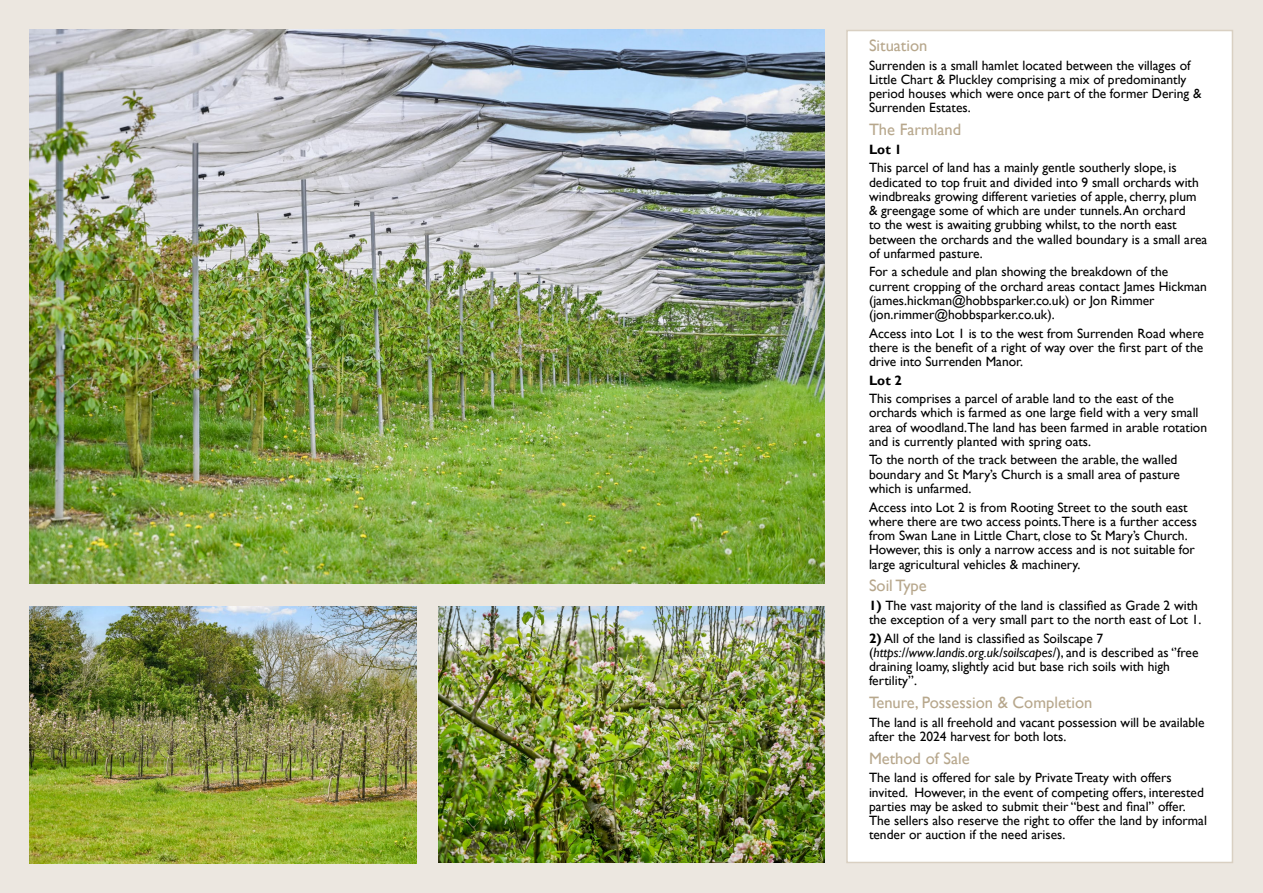
<style>
.page{position:relative;width:1263px;height:893px;background:#ece7e0}
.page>*{position:absolute;margin:0;border:0;box-sizing:border-box;transform-origin:0 0}
.t1{font:16.5px "Gill Sans";color:#b7a78c}
.t2{font:13.5px/14.2px "Gill Sans";color:#000}
.t3{font:700 13.5px "Gill Sans";color:#000}
.s1{font-weight:700}
.s2{font-style:italic}
</style>
<div class="page">
<img style="left:30px;top:30px;width:795px;height:554px">
<img style="left:30px;top:607px;width:387px;height:256px">
<img style="left:438px;top:607px;width:387px;height:256px">
<div style="left:847px;top:31px;width:385px;height:831px;background:#fff"></div>
<div style="left:846px;top:30px;width:387px;height:833px;border:2px solid #d9d0c2"></div>
<p class="t1" style="left:869px;top:36px;width:60px">Situation</p>
<p class="t2" style="left:869px;top:58px;width:334px">Surrenden is a small hamlet located between the villages of Little Chart &amp; Pluckley comprising a mix of predominantly period houses which were once part of the former Dering &amp; Surrenden Estates.</p>
<p class="t1" style="left:869px;top:120px;width:94px">The Farmland</p>
<p class="t3" style="left:869px;top:141px;width:35px">Lot 1</p>
<p class="t2" style="left:869px;top:161px;width:340px">This parcel of land has a mainly gentle southerly slope, is dedicated to top fruit and divided into 9 small orchards with windbreaks growing different varieties of apple, cherry, plum &amp; greengage some of which are under tunnels. An orchard<br>to the west is awaiting grubbing whilst, to the north east between the orchards and the walled boundary is a small area of unfarmed pasture.</p>
<p class="t2" style="left:869px;top:265px;width:339px">For a schedule and plan showing the breakdown of the current cropping of the orchard areas contact James Hickman (james.hickman@hobbsparker.co.uk) or Jon Rimmer (jon.rimmer@hobbsparker.co.uk).</p>
<p class="t2" style="left:869px;top:326px;width:336px;text-align:justify">Access into Lot 1 is to the west from Surrenden Road where there is the benefit of a right of way over the first part of the drive into Surrenden Manor.</p>
<p class="t3" style="left:869px;top:372px;width:35px">Lot 2</p>
<p class="t2" style="left:869px;top:392px;width:340px">This comprises a parcel of arable land to the east of the orchards which is farmed as one large field with a very small area of woodland.The land has been farmed in arable rotation and is currently planted with spring oats.</p>
<p class="t2" style="left:869px;top:453px;width:312px">To the north of the track between the arable, the walled boundary and St Mary’s Church is a small area of pasture which is unfarmed.</p>
<p class="t2" style="left:869px;top:500px;width:329px">Access into Lot 2 is from Rooting Street to the south east where there are two access points.There is a further access from Swan Lane in Little Chart, close to St Mary’s Church.<br>However, this is only a narrow access and is not suitable for large agricultural vehicles &amp; machinery.</p>
<p class="t1" style="left:869px;top:576px;width:59px">Soil Type</p>
<p class="t2" style="left:869px;top:598px;width:334px"><span class="s1">1)</span> The vast majority of the land is classified as Grade 2 with the exception of a very small part to the north east of Lot 1.</p>
<p class="t2" style="left:869px;top:631px;width:331px"><span class="s1">2)</span> All of the land is classified as Soilscape 7 (<span class="s2">https://www.landis.org.uk/soilscapes/</span>), and is described as ‘’free draining loamy, slightly acid but base rich soils with high fertility’’.</p>
<p class="t1" style="left:869px;top:693px;width:225px">Tenure, Possession &amp; Completion</p>
<p class="t2" style="left:869px;top:715px;width:337px">The land is all freehold and vacant possession will be available after the 2024 harvest for both lots.</p>
<p class="t1" style="left:869px;top:749px;width:102px">Method of Sale</p>
<p class="t2" style="left:869px;top:771px;width:339px">The land is offered for sale by Private Treaty with offers invited. However, in the event of competing offers, interested parties may be asked to submit their “best and final” offer.<br>The sellers also reserve the right to offer the land by informal tender or auction if the need arises.</p>
</div>
